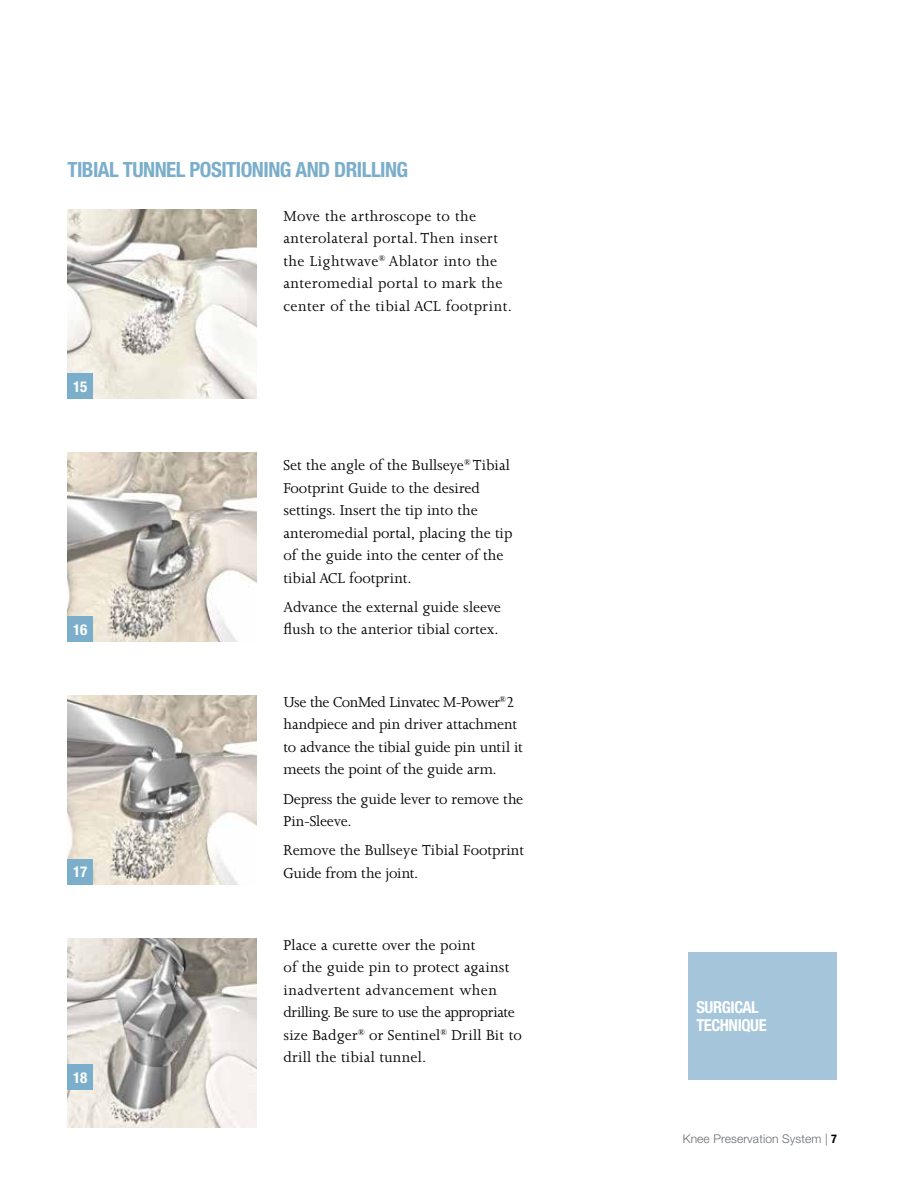
<style>
.page{position:relative;width:918px;height:1188px;background:#fff}
.page>*{position:absolute;margin:0;border:0;box-sizing:border-box;transform-origin:0 0}
.t1{font:700 condensed 21px "Helvetica Neue LT Std";letter-spacing:-.025em;color:#7aaecb}
.t2{font:16.5px/22.5px "Joanna MT Std";color:#000}
.t3{font:16.5px/22.5px "Joanna MT Std";letter-spacing:.025em;color:#000}
.t4{font:16.5px/22.5px "Joanna MT Std";letter-spacing:-.02em;color:#000}
.t5{font:700 condensed 16.5px/18px "Helvetica Neue LT Std";letter-spacing:-.025em;color:#fff}
.t6{font:700 condensed 15px "Helvetica Neue LT Std";letter-spacing:-.025em;color:#fff}
.t7{font:300 12px "Helvetica Neue LT Std";letter-spacing:.01em;color:#676c71}
.s1{font-weight:700;font-stretch:condensed;color:#000}
</style>
<div class="page">
<div style="left:688px;top:952px;width:149px;height:128px;background:#a4c5da"></div>
<img style="left:68px;top:210px;width:188px;height:189px">
<img style="left:68px;top:453px;width:188px;height:189px">
<img style="left:68px;top:696px;width:188px;height:189px">
<img style="left:68px;top:939px;width:188px;height:189px">
<div style="left:68px;top:374px;width:25px;height:25px;background:#7aaecb"></div>
<div style="left:68px;top:617px;width:25px;height:25px;background:#7aaecb"></div>
<div style="left:68px;top:859px;width:25px;height:25px;background:#7aaecb"></div>
<div style="left:68px;top:1065px;width:25px;height:25px;background:#7aaecb"></div>
<p class="t1" style="left:68px;top:157px;width:342px">TIBIAL TUNNEL POSITIONING AND DRILLING</p>
<p class="t3" style="left:283px;top:205px;width:230px">Move the arthroscope to the anterolateral portal. Then insert the Lightwave<sup>®</sup> Ablator into the anteromedial portal to mark the center of the tibial ACL footprint.</p>
<p class="t6" style="left:73px;top:377px;width:16px">15</p>
<p class="t6" style="left:73px;top:620px;width:16px">16</p>
<p class="t6" style="left:73px;top:863px;width:16px">17</p>
<p class="t6" style="left:73px;top:1068px;width:16px">18</p>
<p class="t2" style="left:283px;top:454px;width:231px">Set the angle of the Bullseye<sup>®</sup> Tibial<br>Footprint Guide to the desired settings. Insert the tip into the anteromedial portal, placing the tip of the guide into the center of the tibial ACL footprint.</p>
<p class="t2" style="left:283px;top:596px;width:219px">Advance the external guide sleeve flush to the anterior tibial cortex.</p>
<p class="t4" style="left:283px;top:691px;width:241px">Use the ConMed Linvatec M-Power<sup>®</sup>2 handpiece and pin driver attachment to advance the tibial guide pin until it meets the point of the guide arm.</p>
<p class="t2" style="left:284px;top:787px;width:241px">Depress the guide lever to remove the<br>Pin-Sleeve.</p>
<p class="t2" style="left:284px;top:839px;width:242px">Remove the Bullseye Tibial Footprint<br>Guide from the joint.</p>
<p class="t2" style="left:284px;top:934px;width:240px">Place a curette over the point<br>of the guide pin to protect against inadvertent advancement when drilling. Be sure to use the appropriate size Badger<sup>®</sup> or Sentinel<sup>®</sup> Drill Bit to drill the tibial tunnel.</p>
<p class="t5" style="left:696px;top:998px;width:72px">SURGICAL<br>TECHNIQUE</p>
<p class="t7" style="left:683px;top:1131px;width:156px">Knee Preservation System | <span class="s1">7</span></p>
</div>
